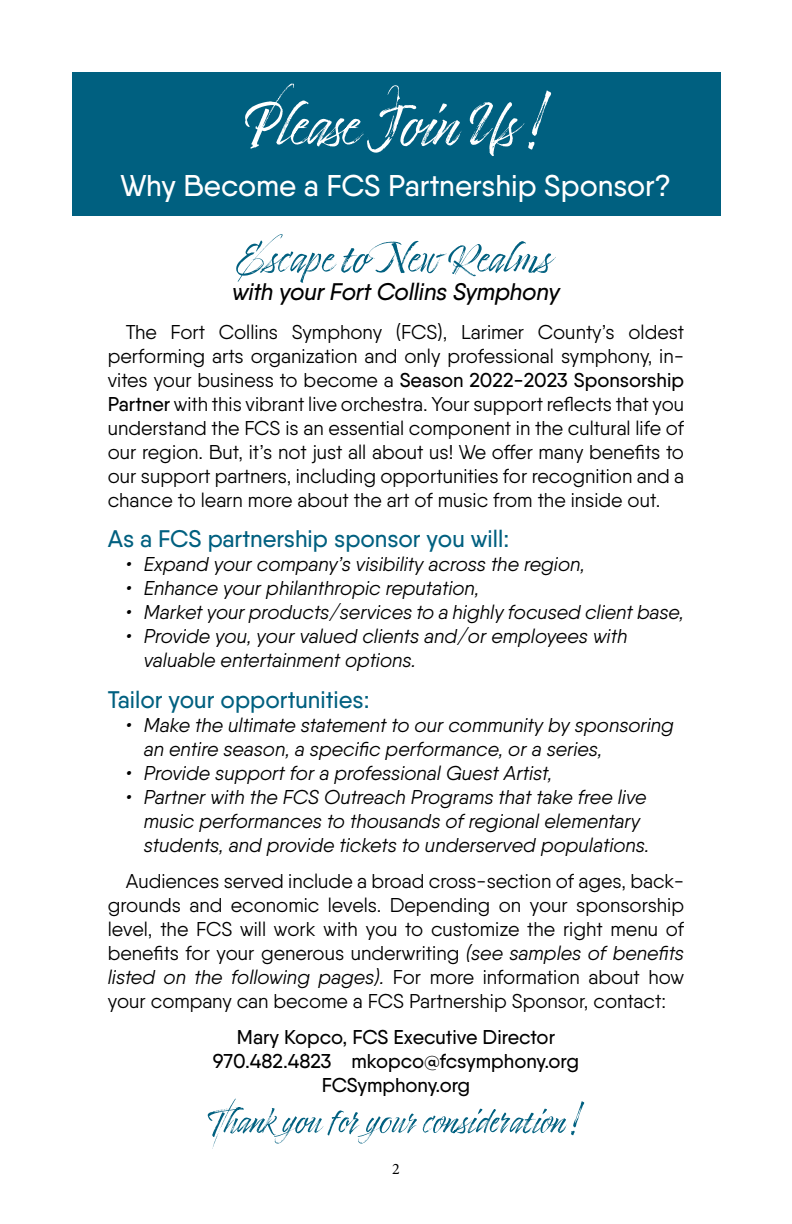
<style>
.page{position:relative;width:792px;height:1224px;background:#fff}
.page>*{position:absolute;margin:0;border:0;box-sizing:border-box;transform-origin:0 0}
.t1{font:500 30px "Qanelas";color:#fff}
.t2{font:500 24px "Qanelas";color:#006080}
.t3{font:italic 500 24px "Qanelas";letter-spacing:-.01em;color:#000}
.t4{font:20px/24px "Qanelas";color:#000;text-align:justify}
.t5{font:italic 20px/24px "Qanelas";color:#000}
.t6{font:500 20px/24px "Qanelas";color:#000;text-align:center}
.t7{font:16px "Minion Pro";color:#000}
.s1{font-weight:500}
.s2{font-style:italic}
</style>
<div class="page">
<div style="left:72px;top:72px;width:648px;height:144px;background:#006080"></div>
<svg style="left:245px;top:83px;width:306px;height:73px"></svg>
<svg style="left:236px;top:234px;width:320px;height:49px"></svg>
<svg style="left:208px;top:1099px;width:376px;height:49px"></svg>
<h1 class="t1" style="left:121px;top:167px;width:552px">Why Become a FCS Partnership Sponsor?</h1>
<p class="t3" style="left:232px;top:277px;width:329px">with your Fort Collins Symphony</p>
<p class="t4" style="left:108px;top:319px;width:578px;text-indent:18px">The Fort Collins Symphony (FCS), Larimer County’s oldest performing arts organization and only professional symphony, in&shy;vites your business to become a <span class="s1">Season 2022-2023 Sponsorship Partner</span> with this vibrant live orchestra. Your support reflects that you understand the FCS is an essential component in the cultural life of our region. But, it’s not just all about us! We offer many benefits to our support partners, including opportunities for recognition and a chance to learn more about the art of music from the inside out.</p>
<p class="t2" style="left:108px;top:524px;width:403px">As a FCS partnership sponsor you will:</p>
<p class="t5" style="left:126px;top:552px;width:461px">• Expand your company’s visibility across the region,</p>
<p class="t5" style="left:126px;top:576px;width:355px">• Enhance your philanthropic reputation,</p>
<p class="t5" style="left:126px;top:600px;width:560px">• Market your products/services to a highly focused client base,</p>
<p class="t5" style="left:144px;top:624px;width:485px;text-indent:-18px">• Provide you, your valued clients and/or employees with valuable entertainment options.</p>
<p class="t2" style="left:108px;top:685px;width:263px">Tailor your opportunities:</p>
<p class="t5" style="left:144px;top:713px;width:532px;text-indent:-18px">• Make the ultimate statement to our community by sponsoring an entire season, a specific performance, or a series,</p>
<p class="t5" style="left:126px;top:761px;width:428px">• Provide support for a professional Guest Artist,</p>
<p class="t5" style="left:144px;top:785px;width:507px;text-indent:-18px">• Partner with the FCS Outreach Programs that take free live music performances to thousands of regional elementary students, and provide tickets to underserved populations.</p>
<p class="t4" style="left:108px;top:869px;width:578px;text-indent:18px">Audiences served include a broad cross-section of ages, back&shy;grounds and economic levels. Depending on your sponsorship level, the FCS will work with you to customize the right menu of benefits for your generous underwriting <span class="s2">(see samples of benefits listed on the following pages).</span> For more information about how your company can become a FCS Partnership Sponsor, contact:</p>
<p class="t6" style="left:213px;top:1025px;width:368px">Mary Kopco, FCS Executive Director<br>970.482.4823 mkopco@fcsymphony.org<br>FCSymphony.org</p>
<p class="t7" style="left:392px;top:1158px;width:9px">2</p>
</div>
